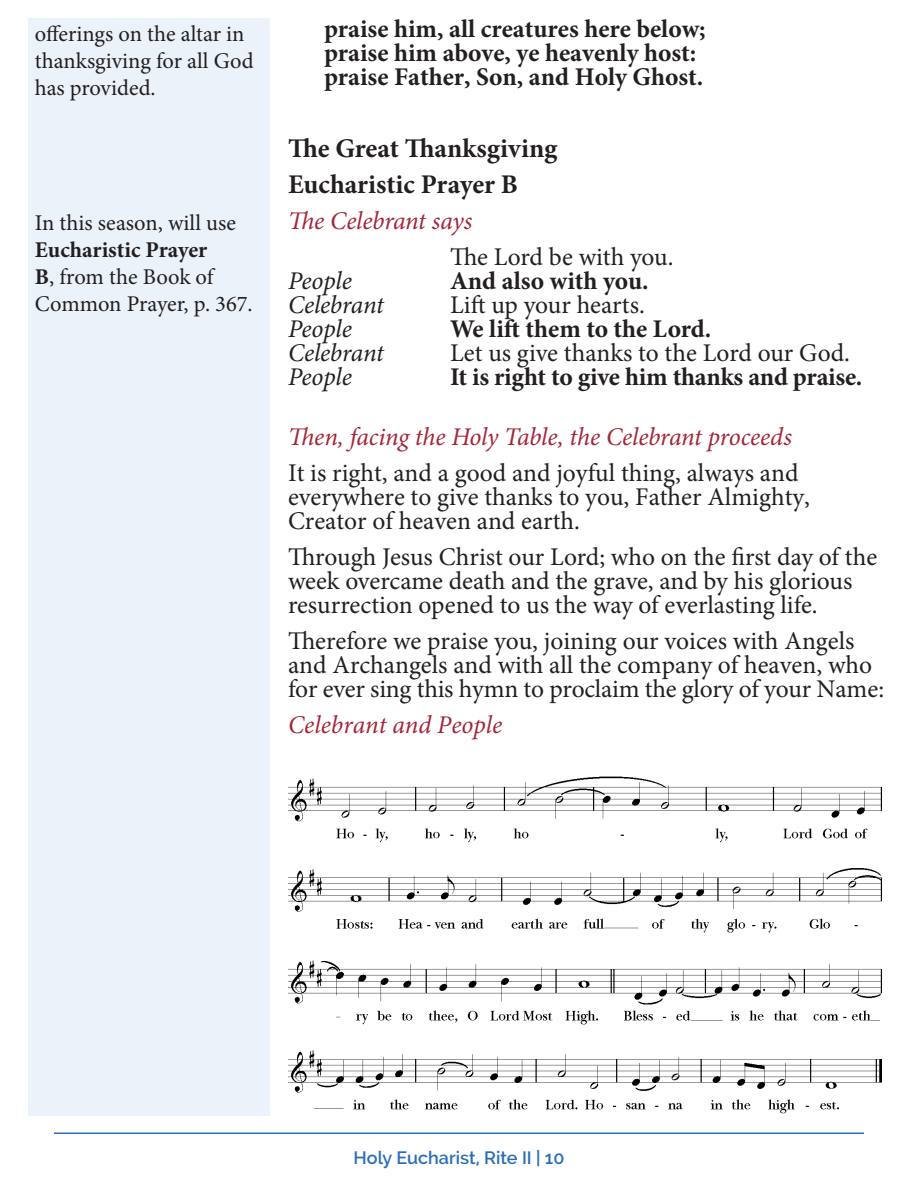
<style>
.page{position:relative;width:918px;height:1188px;background:#fff}
.page>*{position:absolute;margin:0;border:0;box-sizing:border-box;transform-origin:0 0}
.People{font:700 27px "Minion Pro";letter-spacing:-.005em;color:#231f20}
.Section_Header{font:25.5px/24px "Minion Pro";color:#231f20}
.People-2{font:700 25.5px/24px "Minion Pro";color:#231f20}
.Section_Header-2{font:italic 25.5px "Minion Pro";letter-spacing:-.005em;color:#a32638}
.Section_Header-3{font:700 25.5px "Minion Pro";letter-spacing:-.01em;color:#231f20}
.Section_Header-4{font:italic 25.5px "Minion Pro";letter-spacing:-.01em;color:#231f20}
.t1{font:22.5px/27px "Minion Pro";color:#231f20}
.t2{font:600 18px "Raleway";color:#296eb7}
.s1{font-weight:700}
</style>
<div class="page">
<hr style="left:54px;top:1132px;width:810px;height:2px;background:#296eb7">
<div style="left:28px;top:18px;width:242px;height:1098px;background:#ebf2f9"></div>
<img style="left:288px;top:776px;width:594px;height:67px">
<img style="left:288px;top:868px;width:594px;height:65px">
<img style="left:288px;top:960px;width:594px;height:154px">
<p class="t1" style="left:35px;top:21px;width:220px">offerings on the altar in thanksgiving for all God has provided.</p>
<p class="t1" style="left:35px;top:210px;width:219px">In this season, will use<br><span class="s1">Eucharistic Prayer<br>B</span>, from the Book of<br>Common Prayer, p. 367.</p>
<p class="People-2" style="left:324px;top:16px;width:383px">praise him, all creatures here below; praise him above, ye heavenly host: praise Father, Son, and Holy Ghost.</p>
<p class="People" style="left:288px;top:129px;width:271px">The Great Thanksgiving</p>
<p class="People" style="left:288px;top:165px;width:232px">Eucharistic Prayer B</p>
<p class="Section_Header-2" style="left:288px;top:203px;width:186px">The Celebrant says</p>
<p class="Section_Header" style="left:450px;top:245px;width:225px">The Lord be with you.</p>
<p class="Section_Header-4" style="left:288px;top:263px;width:65px">People</p>
<p class="Section_Header-3" style="left:450px;top:262px;width:200px">And also with you.</p>
<p class="Section_Header-4" style="left:288px;top:287px;width:97px">Celebrant</p>
<p class="Section_Header" style="left:450px;top:293px;width:196px">Lift up your hearts.</p>
<p class="Section_Header-4" style="left:288px;top:311px;width:65px">People</p>
<p class="Section_Header-3" style="left:450px;top:310px;width:263px">We lift them to the Lord.</p>
<p class="Section_Header-4" style="left:288px;top:335px;width:97px">Celebrant</p>
<p class="Section_Header" style="left:450px;top:341px;width:402px">Let us give thanks to the Lord our God.</p>
<p class="Section_Header-4" style="left:288px;top:359px;width:65px">People</p>
<p class="Section_Header-3" style="left:450px;top:358px;width:414px">It is right to give him thanks and praise.</p>
<p class="Section_Header-2" style="left:288px;top:419px;width:505px">Then, facing the Holy Table, the Celebrant proceeds</p>
<p class="Section_Header" style="left:288px;top:461px;width:523px">It is right, and a good and joyful thing, always and everywhere to give thanks to you, Father Almighty,<br>Creator of heaven and earth.</p>
<p class="Section_Header" style="left:288px;top:545px;width:591px">Through Jesus Christ our Lord; who on the first day of the week overcame death and the grave, and by his glorious resurrection opened to us the way of everlasting life.</p>
<p class="Section_Header" style="left:288px;top:629px;width:598px">Therefore we praise you, joining our voices with Angels and Archangels and with all the company of heaven, who for ever sing this hymn to proclaim the glory of your Name:</p>
<p class="Section_Header-2" style="left:288px;top:707px;width:216px">Celebrant and People</p>
<p class="t2" style="left:353px;top:1147px;width:213px">Holy Eucharist, Rite II | 10</p>
</div>
